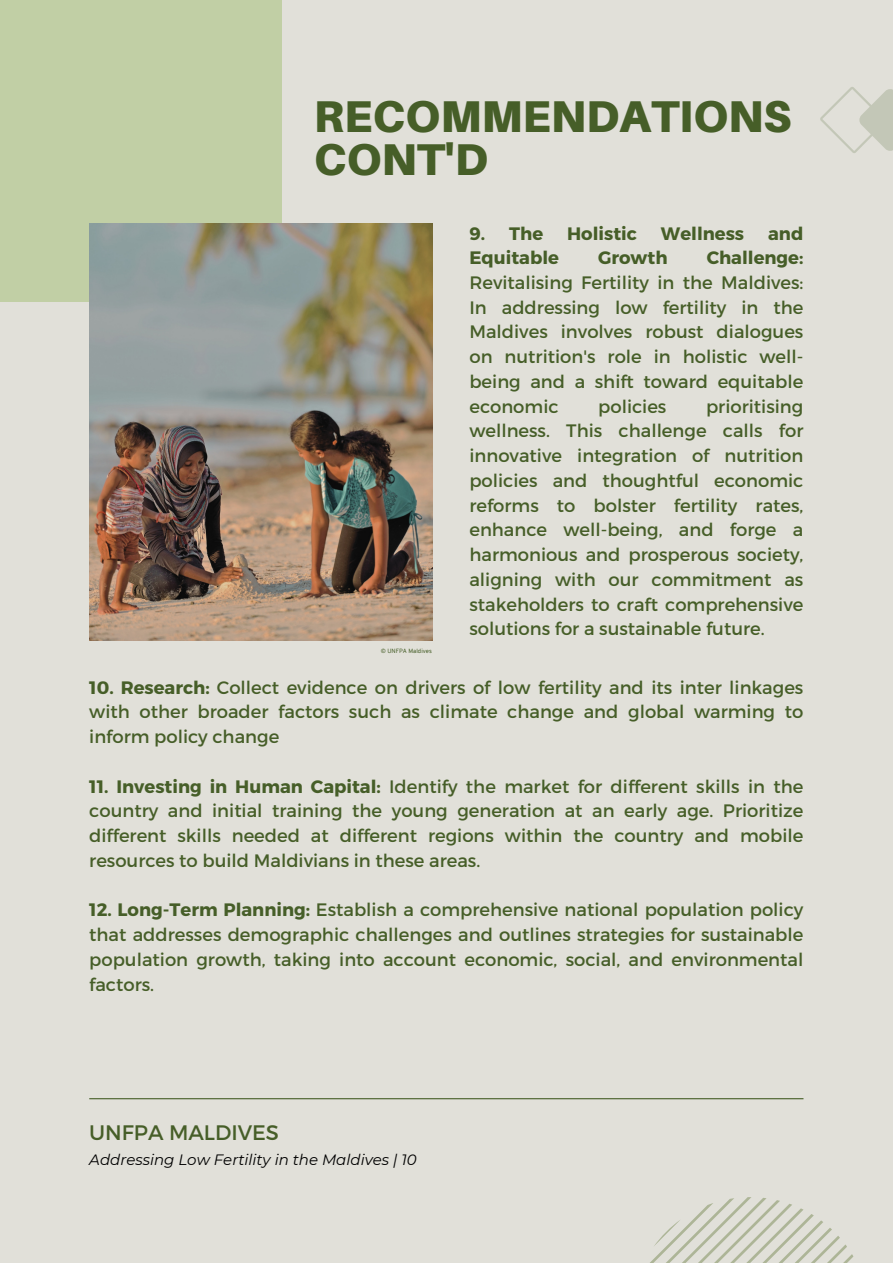
<style>
.page{position:relative;width:893px;height:1264px;background:#fff}
.page>*{position:absolute;margin:0;border:0;box-sizing:border-box;transform-origin:0 0}
.t1{font:900 44.55px/43.5px "Aileron";color:#465e28}
.t2{font:21px "Montserrat";color:#465e28}
.t3{font:18px/24.8px "Montserrat";color:#465e28;text-align:justify}
.t4{font:700 18px "Montserrat";color:#465e28}
.t5{font:italic 15px "Montserrat";color:#000}
.t6{font:6px "Overpass";color:#465e28}
.s1{font-weight:700}
</style>
<div class="page">
<div style="left:0;top:0;width:892px;height:1262px;background:#e1e0d9"></div>
<div style="left:0;top:0;width:281px;height:302px;background:#c1cfa5"></div>
<img style="left:89px;top:223px;width:343px;height:417px">
<hr style="left:89px;top:1098px;width:714px;height:1px;background:#465e28">
<svg style="left:820px;top:87px;width:72px;height:66px"></svg>
<svg style="left:651px;top:1197px;width:203px;height:65px"></svg>
<p class="t1" style="left:314px;top:93px;width:479px">RECOMMENDATIONS<br>CONT'D</p>
<p class="t6" style="left:381px;top:648px;width:53px">© UNFPA Maldives</p>
<p class="t4" style="left:469px;top:221px;width:75px">9. The</p>
<p class="t4" style="left:567px;top:221px;width:71px">Holistic</p>
<p class="t4" style="left:661px;top:221px;width:85px">Wellness</p>
<p class="t4" style="left:768px;top:221px;width:37px">and</p>
<p class="t4" style="left:469px;top:246px;width:91px">Equitable</p>
<p class="t4" style="left:598px;top:246px;width:71px">Growth</p>
<p class="t3" style="left:469px;top:244px;width:335px;text-indent:237px"><span class="s1">Challenge:<br></span>Revitalising Fertility in the Maldives:<br>In addressing low fertility in the Maldives involves robust dialogues on nutrition's role in holistic well&shy;being and a shift toward equitable economic</p>
<p class="t3" style="left:469px;top:393px;width:335px;text-indent:237px">prioritising wellness. This challenge calls for innovative integration of nutrition policies and thoughtful economic reforms to bolster fertility rates, enhance well-being, and forge a harmonious and prosperous society, aligning with our commitment as stakeholders to craft comprehensive solutions for a sustainable future.</p>
<p class="t3" style="left:598px;top:393px;width:70px">policies</p>
<p class="t3" style="left:89px;top:674px;width:715px"><span class="s1">10. Research:</span> Collect evidence on drivers of low fertility and its inter linkages with other broader factors such as climate change and global warming to inform policy change</p>
<p class="t3" style="left:89px;top:773px;width:715px"><span class="s1">11. Investing in Human Capital:</span> Identify the market for different skills in the country and initial training the young generation at an early age. Prioritize different skills needed at different regions within the country and mobile resources to build Maldivians in these areas.</p>
<p class="t3" style="left:89px;top:896px;width:715px"><span class="s1">12. Long-Term Planning:</span> Establish a comprehensive national population policy that addresses demographic challenges and outlines strategies for sustainable population growth, taking into account economic, social, and environmental factors.</p>
<p class="t2" style="left:89px;top:1118px;width:191px">UNFPA MALDIVES</p>
<p class="t5" style="left:89px;top:1150px;width:329px">Addressing Low Fertility in the Maldives | 10</p>
</div>
